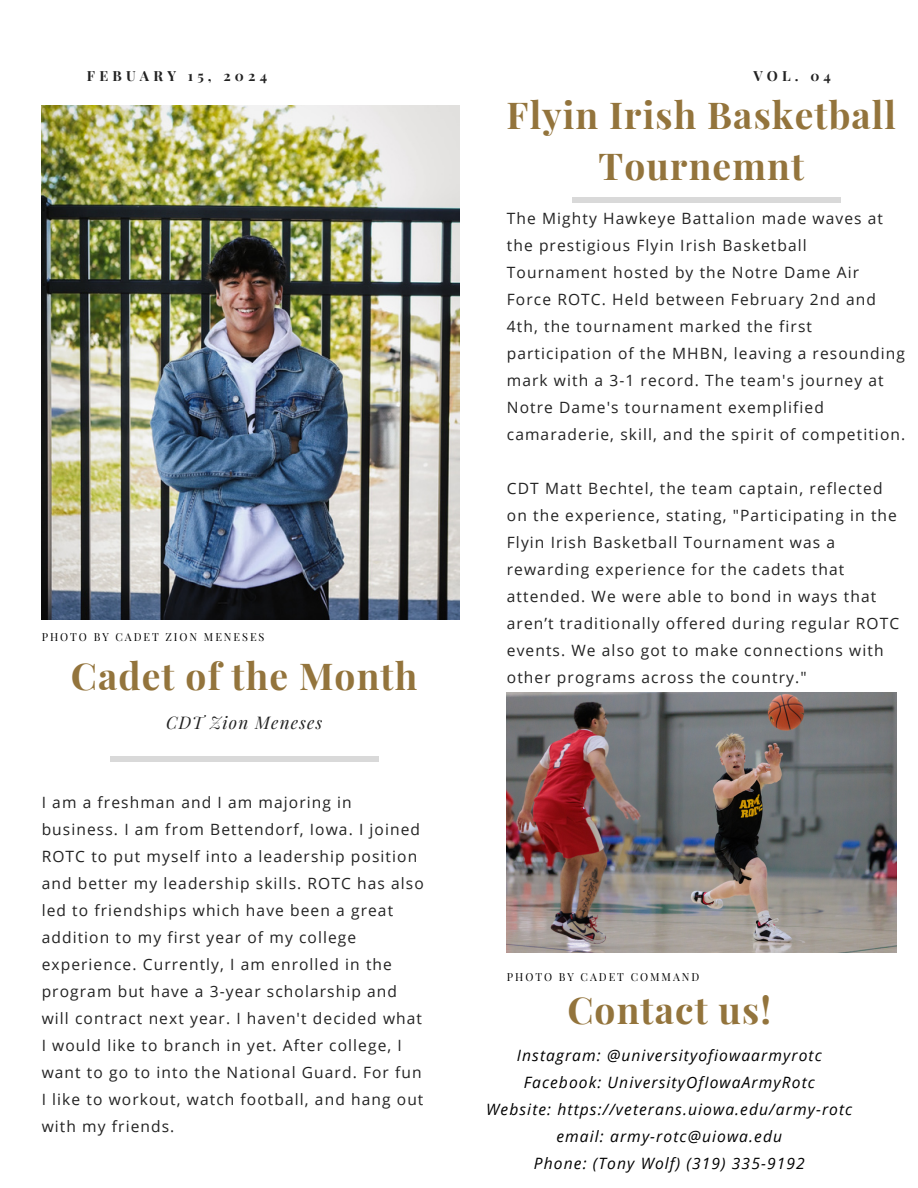
<style>
.page{position:relative;width:918px;height:1188px;background:#fff}
.page>*{position:absolute;margin:0;border:0;box-sizing:border-box;transform-origin:0 0}
.t1{font:700 37.2px/51.8px "Playfair Display";letter-spacing:.03em;color:#93743c;text-align:center}
.t2{font:italic 17.1px "Playfair Display";letter-spacing:.07em;color:#222}
.t3{font:15.6px/27px "Open Sans";letter-spacing:.07em;color:#222}
.t4{font:italic 15.6px/27px "Open Sans";letter-spacing:.07em;color:#000;text-align:center}
.t5{font:700 13.95px "Playfair Display";letter-spacing:.3em;color:#222}
.t6{font:10.95px "Playfair Display";letter-spacing:.18em;color:#000}
</style>
<div class="page">
<div style="left:573px;top:197px;width:268px;height:6px;background:#d9d9d9"></div>
<div style="left:110px;top:756px;width:268px;height:6px;background:#d9d9d9"></div>
<img style="left:42px;top:106px;width:417px;height:514px">
<img style="left:507px;top:693px;width:389px;height:260px">
<h1 class="t5" style="left:87px;top:66px;width:182px">FEBUARY 15, 2024</h1>
<p class="t5" style="left:753px;top:66px;width:79px">VOL. 04</p>
<h2 class="t1" style="left:507px;top:87px;width:391px">Flyin Irish Basketball<br>Tournemnt</h2>
<h2 class="t6" style="left:42px;top:629px;width:224px">PHOTO BY CADET ZION MENESES</h2>
<h2 class="t1" style="left:71px;top:648px;width:348px">Cadet of the Month</h2>
<p class="t2" style="left:166px;top:711px;width:158px">CDT Zion Meneses</p>
<p class="t3" style="left:42px;top:789px;width:384px">I am a freshman and I am majoring in business. I am from Bettendorf, Iowa. I joined ROTC to put myself into a leadership position and better my leadership skills. ROTC has also led to friendships which have been a great addition to my first year of my college experience. Currently, I am enrolled in the program but have a 3-year scholarship and will contract next year. I haven't decided what I would like to branch in yet. After college, I want to go to into the National Guard. For fun I like to workout, watch football, and hang out with my friends.</p>
<h1 class="t3" style="left:507px;top:205px;width:400px">The Mighty Hawkeye Battalion made waves at the prestigious Flyin Irish Basketball Tournament hosted by the Notre Dame Air Force ROTC. Held between February 2nd and 4th, the tournament marked the first participation of the MHBN, leaving a resounding mark with a 3-1 record. The team's journey at Notre Dame's tournament exemplified camaraderie, skill, and the spirit of competition.</h1>
<h2 class="t3" style="left:507px;top:475px;width:394px">CDT Matt Bechtel, the team captain, reflected on the experience, stating, "Participating in the Flyin Irish Basketball Tournament was a rewarding experience for the cadets that attended. We were able to bond in ways that aren’t traditionally offered during regular ROTC events. We also got to make connections with other programs across the country."</h2>
<h1 class="t6" style="left:507px;top:969px;width:194px">PHOTO BY CADET COMMAND</h1>
<h2 class="t1" style="left:567px;top:983px;width:205px">Contact us!</h2>
<p class="t4" style="left:486px;top:1041px;width:368px">Instagram: @universityofiowaarmyrotc Facebook: UniversityOfIowaArmyRotc<br>Website: https://veterans.uiowa.edu/army-rotc email: army-rotc@uiowa.edu<br>Phone: (Tony Wolf) (319) 335-9192</p>
</div>
